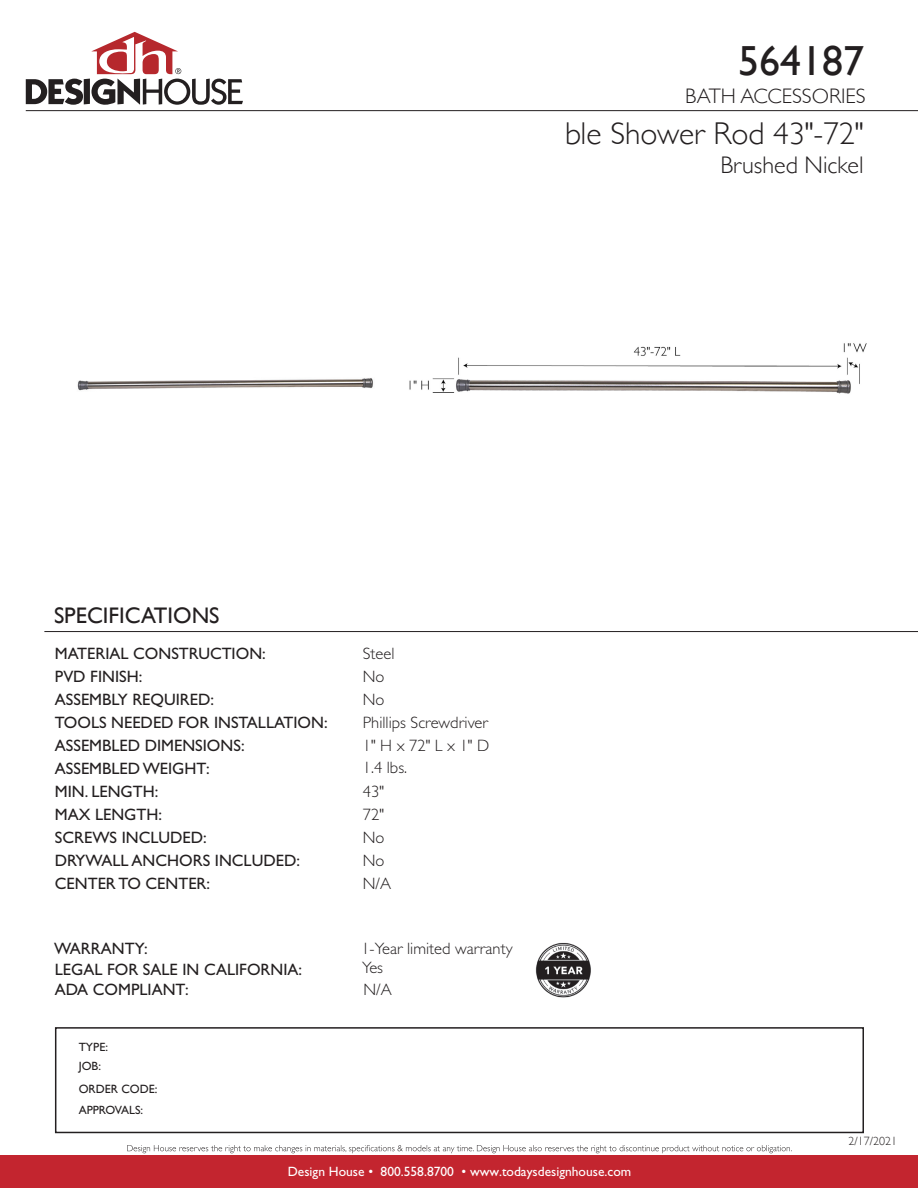
<style>
.page{position:relative;width:918px;height:1188px;background:#fff}
.page>*{position:absolute;margin:0;border:0;box-sizing:border-box;transform-origin:0 0}
.t1{font:42px "Gill Sans";color:#231f20}
.t2{font:300 31.5px "Gill Sans";color:#231f20}
.t3{font:300 24px "Gill Sans";color:#231f20}
.t4{font:22.5px "Gill Sans";color:#231f20}
.t5{font:300 21px "Gill Sans";color:#231f20}
.t6{font:16.5px/20.4px "Gill Sans Std";color:#231f20}
.t7{font:300 16.5px/18.9px "Gill Sans Std";color:#231f20}
.t8{font:13.5px "Gill Sans Std";color:#fff}
.t9{font:12px/19.6px "Gill Sans Std";color:#231f20}
.t10{font:12px "Gill Sans";color:#231f20}
.t11{font:300 12px "Gill Sans";color:#231f20}
</style>
<div class="page">
<img style="left:409px;top:343px;width:458px;height:51px">
<div style="left:0;top:1156px;width:918px;height:32px;background:#c3252f"></div>
<svg style="left:26px;top:32px;width:217px;height:73px"></svg>
<img style="left:77px;top:378px;width:296px;height:13px">
<img style="left:535px;top:943px;width:56px;height:55px">
<svg style="left:127px;top:1145px;width:665px;height:8px"></svg>
<div style="left:55px;top:1027px;width:809px;height:106px;border:2px solid #231f20"></div>
<hr style="left:26px;top:110px;width:892px;height:1px;background:#231f20">
<hr style="left:44px;top:631px;width:874px;height:1px;background:#231f20">
<h1 class="t1" style="left:738px;top:36px;width:127px">564187</h1>
<p class="t5" style="left:685px;top:79px;width:182px">BATH ACCESSORIES</p>
<h2 class="t2" style="left:565px;top:108px;width:300px">ble Shower Rod 43"-72"</h2>
<h3 class="t3" style="left:720px;top:147px;width:145px">Brushed Nickel</h3>
<h3 class="t4" style="left:54px;top:603px;width:167px">SPECIFICATIONS</h3>
<p class="t6" style="left:55px;top:643px;width:212px">MATERIAL CONSTRUCTION:</p>
<p class="t7" style="left:363px;top:644px;width:33px">Steel</p>
<p class="t6" style="left:55px;top:666px;width:89px">PVD FINISH:</p>
<p class="t7" style="left:363px;top:667px;width:23px">No</p>
<p class="t6" style="left:55px;top:689px;width:161px">ASSEMBLY REQUIRED:</p>
<p class="t7" style="left:363px;top:690px;width:23px">No</p>
<p class="t6" style="left:55px;top:712px;width:274px">TOOLS NEEDED FOR INSTALLATION:</p>
<p class="t7" style="left:363px;top:713px;width:127px">Phillips Screwdriver</p>
<p class="t6" style="left:55px;top:758px;width:156px">ASSEMBLEDWEIGHT:</p>
<p class="t7" style="left:363px;top:758px;width:46px">1.4 lbs.</p>
<p class="t6" style="left:55px;top:735px;width:191px">ASSEMBLED DIMENSIONS:</p>
<p class="t7" style="left:363px;top:736px;width:128px">1" H x 72" L x 1" D</p>
<p class="t6" style="left:55px;top:781px;width:105px">MIN. LENGTH:</p>
<p class="t7" style="left:363px;top:782px;width:23px">43"</p>
<p class="t6" style="left:55px;top:804px;width:109px">MAX LENGTH:</p>
<p class="t7" style="left:363px;top:805px;width:23px">72"</p>
<p class="t6" style="left:55px;top:827px;width:153px">SCREWS INCLUDED:</p>
<p class="t7" style="left:363px;top:828px;width:23px">No</p>
<p class="t6" style="left:55px;top:850px;width:247px">DRYWALL ANCHORS INCLUDED:</p>
<p class="t7" style="left:363px;top:851px;width:23px">No</p>
<p class="t6" style="left:55px;top:873px;width:157px">CENTER TO CENTER:</p>
<p class="t7" style="left:363px;top:874px;width:30px">N/A</p>
<p class="t6" style="left:54px;top:939px;width:250px">WARRANTY:<br>LEGAL FOR SALE IN CALIFORNIA:<br>ADA COMPLIANT:</p>
<p class="t9" style="left:79px;top:1037px;width:31px">TYPE:<br>JOB:</p>
<p class="t10" style="left:79px;top:1082px;width:80px">ORDER CODE:</p>
<p class="t9" style="left:79px;top:1100px;width:66px">APPROVALS:</p>
<p class="t7" style="left:361px;top:940px;width:153px">1-Year limited warranty<br>Yes</p>
<p class="t7" style="left:364px;top:981px;width:30px">N/A</p>
<p class="t8" style="left:288px;top:1164px;width:345px">Design House • 800.558.8700 • www.todaysdesignhouse.com</p>
<p class="t11" style="left:849px;top:1132px;width:50px">2/17/2021</p>
</div>
